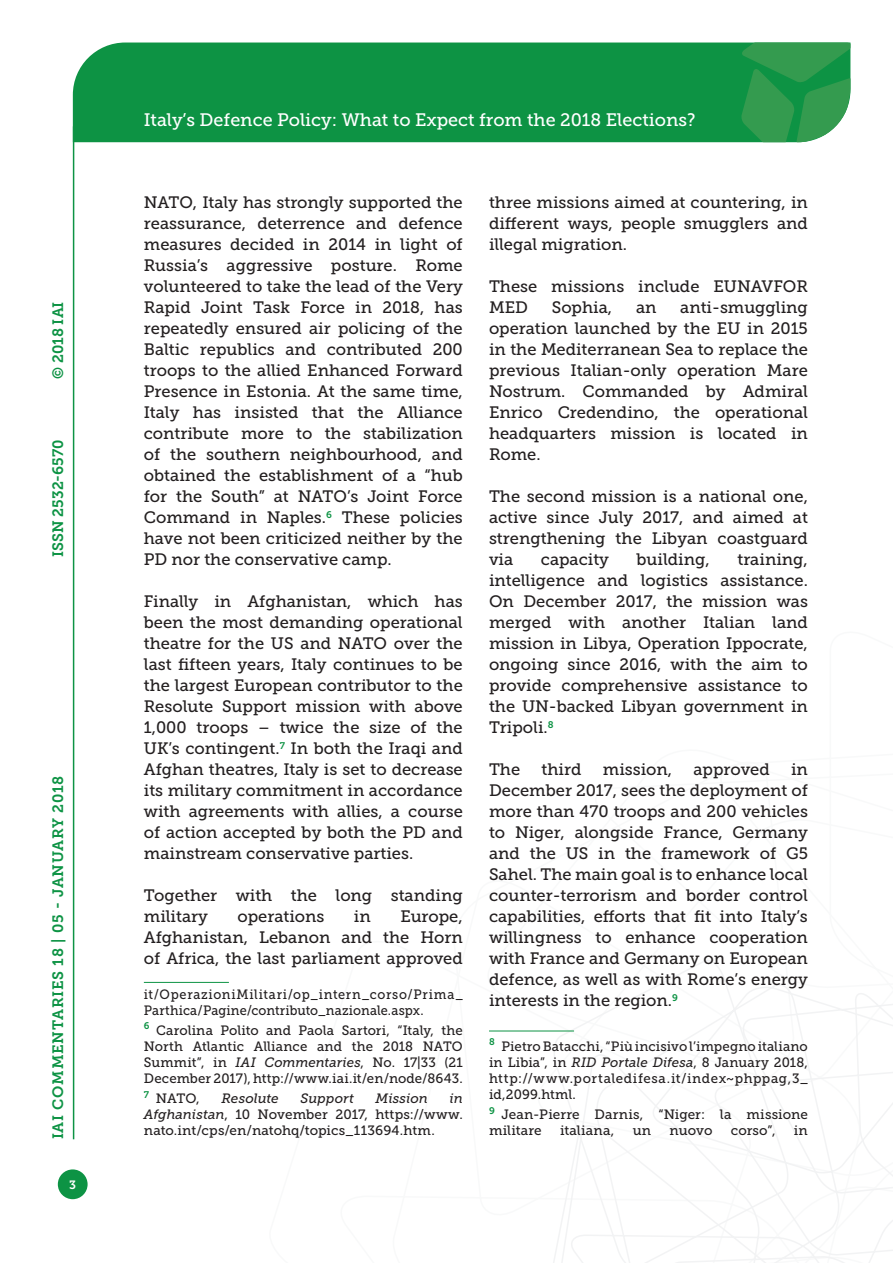
<style>
.page{position:relative;width:893px;height:1263px;background:#fff}
.page>*{position:absolute;margin:0;border:0;box-sizing:border-box;transform-origin:0 0}
.t1{font:18px "Museo Slab 500";color:#fff}
.t2{font:16.5px/21px "Museo Slab 500";color:#231f20;text-align:justify}
.t3{font:15px "Museo Slab 700";letter-spacing:.045em;color:#0d9344}
.t4{font:15px "Museo Slab 700";color:#0d9344}
.t5{font:13.5px/16.2px "Museo Slab 500";letter-spacing:.015em;color:#231f20;text-align:justify}
.t6{font:13.5px/16.2px "Museo Slab 500";letter-spacing:.035em;color:#231f20;scale:.94 1}
.t7{font:italic 13.5px "Museo Slab 500";color:#231f20}
.t8{font:12px "Museo Slab 700";color:#fff}
.s1{font-style:italic}
</style>
<div class="page">
<svg style="left:531px;top:960px;width:362px;height:303px"></svg>
<div style="left:73px;top:43px;width:668px;height:99px;background:#0d9344"></div>
<svg style="left:741px;top:43px;width:109px;height:99px;background:#339d54"></svg>
<div style="left:58px;top:1169px;width:30px;height:30px;background:#0d9344;border-radius:50%"></div>
<hr style="left:73px;top:126px;width:1px;height:1013px;background:#0d9344">
<hr style="left:144px;top:982px;width:85px;height:1px;background:#0d9344">
<hr style="left:489px;top:1031px;width:85px;height:1px;background:#0d9344">
<p class="t3" style="left:50px;top:379px;width:79px;rotate:-90deg">© 2018 IAI</p>
<p class="t4" style="left:50px;top:557px;width:119px;rotate:-90deg">ISSN 2532-6570</p>
<p class="t3" style="left:50px;top:1139px;width:365px;rotate:-90deg">IAI COMMENTARIES 18 | 05 - JANUARY 2018</p>
<p class="t8" style="left:69px;top:1178px;width:8px">3</p>
<p class="t1" style="left:144px;top:110px;width:553px">Italy’s Defence Policy: What to Expect from the 2018 Elections?</p>
<p class="t2" style="left:144px;top:192px;width:320px">NATO, Italy has strongly supported the reassurance, deterrence and defence measures decided in 2014 in light of Russia’s aggressive posture. Rome volunteered to take the lead of the Very Rapid Joint Task Force in 2018, has repeatedly ensured air policing of the Baltic republics and contributed 200 troops to the allied Enhanced Forward Presence in Estonia. At the same time, Italy has insisted that the Alliance contribute more to the stabilization of the southern neighbourhood, and obtained the establishment of a “hub for the South” at NATO’s Joint Force Command in Naples.<sup>6</sup> These policies have not been criticized neither by the PD nor the conservative camp.</p>
<p class="t2" style="left:144px;top:591px;width:320px">Finally in Afghanistan, which has been the most demanding operational theatre for the US and NATO over the last fifteen years, Italy continues to be the largest European contributor to the Resolute Support mission with above 1,000 troops – twice the size of the UK’s contingent.<sup>7</sup> In both the Iraqi and Afghan theatres, Italy is set to decrease its military commitment in accordance with agreements with allies, a course of action accepted by both the PD and mainstream conservative parties.</p>
<p class="t2" style="left:144px;top:885px;width:320px">Together with the long standing military</p>
<p class="t2" style="left:144px;top:906px;width:320px;text-indent:256px">Europe, Afghanistan, Lebanon and the Horn of Africa, the last parliament approved</p>
<p class="t6" style="left:144px;top:986px;width:341px">it/OperazioniMilitari/op_intern_corso/Prima_<br>Parthica/Pagine/contributo_nazionale.aspx.</p>
<p class="t5" style="left:144px;top:1022px;width:320px"><sup>6</sup> Carolina Polito and Paola Sartori, “Italy, the North Atlantic Alliance and the 2018 NATO Summit”, in <span class="s1">IAI Commentaries</span>, No. 17|33 (21<br>December 2017), http://www.iai.it/en/node/8643.</p>
<p class="t5" style="left:144px;top:1090px;width:57px"><sup>7</sup> NATO,</p>
<p class="t7" style="left:221px;top:1091px;width:59px">Resolute</p>
<p class="t7" style="left:300px;top:1091px;width:55px">Support</p>
<p class="t7" style="left:376px;top:1091px;width:54px">Mission</p>
<p class="t2" style="left:237px;top:906px;width:88px">operations</p>
<p class="t2" style="left:354px;top:906px;width:18px">in</p>
<p class="t5" style="left:144px;top:1090px;width:320px;text-indent:306px"><span class="s1">in Afghanistan</span>, 10 November 2017, https://www. nato.int/cps/en/natohq/topics_113694.htm.</p>
<p class="t2" style="left:489px;top:192px;width:320px">three missions aimed at countering, in different ways, people smugglers and illegal migration.</p>
<p class="t2" style="left:489px;top:276px;width:320px">These missions include EUNAVFOR<br>MED</p>
<p class="t2" style="left:552px;top:297px;width:62px">Sophia,</p>
<p class="t2" style="left:636px;top:297px;width:22px">an</p>
<p class="t2" style="left:489px;top:297px;width:320px;text-indent:191px">anti-smuggling operation launched by the EU in 2015 in the Mediterranean Sea to replace the previous Italian-only operation Mare Nostrum. Commanded by Admiral Enrico Credendino, the operational headquarters mission is located in Rome.</p>
<p class="t2" style="left:489px;top:486px;width:320px">The second mission is a national one, active since July 2017, and aimed at strengthening the Libyan coastguard via</p>
<p class="t2" style="left:489px;top:549px;width:320px;text-indent:248px">training, intelligence and logistics assistance.<br>On December 2017, the mission was merged with another Italian land mission in Libya, Operation Ippocrate, ongoing since 2016, with the aim to provide comprehensive assistance to the UN-backed Libyan government in Tripoli.<sup>8</sup></p>
<p class="t2" style="left:489px;top:759px;width:33px">The</p>
<p class="t2" style="left:542px;top:759px;width:41px">third</p>
<p class="t2" style="left:603px;top:759px;width:71px">mission,</p>
<p class="t2" style="left:693px;top:759px;width:78px">approved</p>
<p class="t2" style="left:541px;top:549px;width:70px">capacity</p>
<p class="t2" style="left:637px;top:549px;width:75px">building,</p>
<p class="t2" style="left:489px;top:759px;width:320px;text-indent:302px">in December 2017, sees the deployment of more than 470 troops and 200 vehicles to Niger, alongside France, Germany and the US in the framework of G5<br>Sahel. The main goal is to enhance local counter-terrorism and border control capabilities, efforts that fit into Italy’s willingness to enhance cooperation with France and Germany on European defence, as well as with Rome’s energy interests in the region.<sup>9</sup></p>
<p class="t5" style="left:489px;top:1038px;width:320px"><sup>8</sup> Pietro Batacchi, “Più incisivo l’impegno italiano in Libia”, in <span class="s1">RID Portale Difesa</span>, 8 January 2018, http://www.portaledifesa.it/index~phppag,3_ id,2099.html.</p>
<p class="t5" style="left:489px;top:1106px;width:320px"><sup>9</sup> Jean-Pierre Darnis, “Niger: la missione militare</p>
<p class="t5" style="left:560px;top:1123px;width:56px">italiana,</p>
<p class="t5" style="left:633px;top:1123px;width:20px">un</p>
<p class="t5" style="left:670px;top:1123px;width:44px">nuovo</p>
<p class="t5" style="left:731px;top:1123px;width:46px">corso”,</p>
<p class="t5" style="left:794px;top:1123px;width:15px">in</p>
</div>
